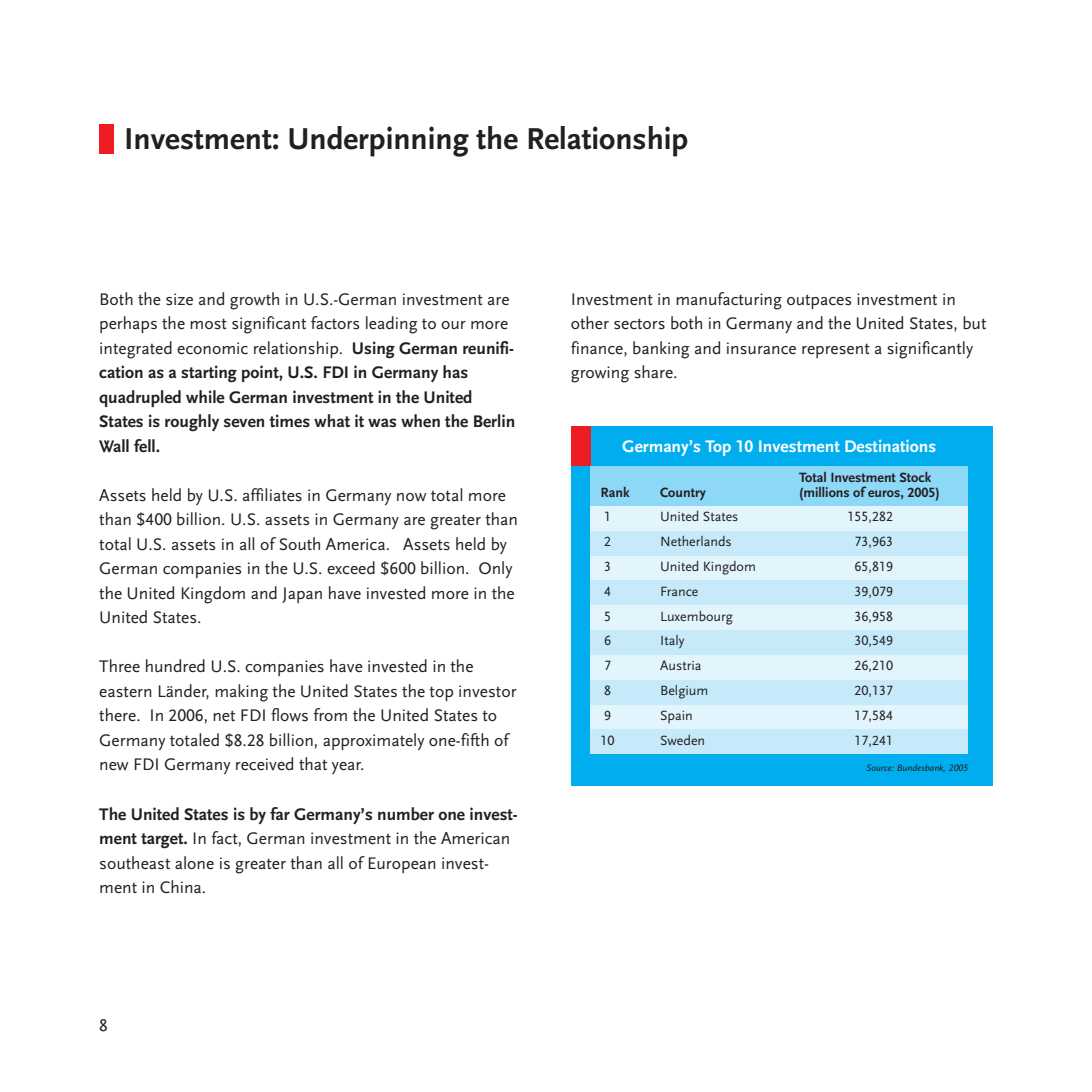
<style>
.page{position:relative;width:1092px;height:1092px;background:#fff}
.page>*{position:absolute;margin:0;border:0;box-sizing:border-box;transform-origin:0 0}
.t1{font:700 31.5px "Scala Sans LF";color:#231f20}
.t2{font:17.5px/24.5px "Scala Sans LF";color:#231f20}
.t3{font:700 17.5px/24.5px "Scala Sans LF";color:#231f20}
.t4{font:700 17.5px "Scala Sans LF";color:#fff}
.t5{font:14px "Scala Sans LF";color:#231f20}
.t6{font:700 14px "Scala Sans LF";color:#231f20}
.t7{font:italic 9.62px "Scala Sans LF";color:#231f20}
.s1{font-weight:400}
.s2{font-weight:700}
</style>
<div class="page">
<div style="left:570px;top:426px;width:422px;height:359px;background:#00aeef"></div>
<div style="left:590px;top:466px;width:377px;height:288px;background:#e2f4fc"></div>
<div style="left:570px;top:426px;width:20px;height:40px;background:#ee1d23"></div>
<div style="left:590px;top:466px;width:377px;height:40px;background:#8dd7f7"></div>
<div style="left:590px;top:530px;width:377px;height:25px;background:#c6eafa"></div>
<div style="left:590px;top:580px;width:377px;height:25px;background:#c6eafa"></div>
<div style="left:590px;top:630px;width:377px;height:25px;background:#c6eafa"></div>
<div style="left:590px;top:679px;width:377px;height:25px;background:#c6eafa"></div>
<div style="left:590px;top:729px;width:377px;height:25px;background:#c6eafa"></div>
<div style="left:99px;top:124px;width:15px;height:30px;background:#ee1d23"></div>
<h1 class="t1" style="left:124px;top:128px;width:566px">Investment: Underpinning the Relationship</h1>
<p class="t3" style="left:99px;top:289px;width:417px"><span class="s1">Both the size and growth in U.S.-German investment are perhaps the most significant factors leading to our more integrated economic relationship.</span> Using German reunifi&shy;cation as a starting point, U.S. FDI in Germany has quadrupled while German investment in the United States is roughly seven times what it was when the Berlin Wall fell.</p>
<p class="t2" style="left:99px;top:485px;width:420px">Assets held by U.S. affiliates in Germany now total more than $400 billion. U.S. assets in Germany are greater than total U.S. assets in all of South America. Assets held by German companies in the U.S. exceed $600 billion. Only the United Kingdom and Japan have invested more in the United States.</p>
<p class="t2" style="left:99px;top:656px;width:419px">Three hundred U.S. companies have invested in the eastern Länder, making the United States the top investor there. In 2006, net FDI flows from the United States to Germany totaled $8.28 billion, approximately one-fifth of new FDI Germany received that year.</p>
<p class="t2" style="left:99px;top:803px;width:420px"><span class="s2">The United States is by far Germany’s number one invest&shy;ment target.</span> In fact, German investment in the American southeast alone is greater than all of European invest&shy;ment in China.</p>
<p class="t2" style="left:99px;top:1014px;width:10px">8</p>
<p class="t2" style="left:570px;top:289px;width:417px">Investment in manufacturing outpaces investment in other sectors both in Germany and the United States, but finance, banking and insurance represent a significantly growing share.</p>
<p class="t4" style="left:622px;top:440px;width:315px">Germany’s Top 10 Investment Destinations</p>
<p class="t6" style="left:799px;top:472px;width:134px">Total Investment Stock</p>
<p class="t6" style="left:600px;top:487px;width:30px">Rank</p>
<p class="t6" style="left:660px;top:487px;width:47px">Country</p>
<p class="t6" style="left:799px;top:487px;width:142px">(millions of euros, 2005)</p>
<p class="t5" style="left:604px;top:512px;width:8px">1</p>
<p class="t5" style="left:660px;top:512px;width:80px">United States</p>
<p class="t5" style="left:847px;top:512px;width:47px">155,282</p>
<p class="t5" style="left:604px;top:537px;width:8px">2</p>
<p class="t5" style="left:660px;top:537px;width:73px">Netherlands</p>
<p class="t5" style="left:854px;top:537px;width:40px">73,963</p>
<p class="t5" style="left:604px;top:561px;width:8px">3</p>
<p class="t5" style="left:660px;top:561px;width:97px">United Kingdom</p>
<p class="t5" style="left:854px;top:561px;width:40px">65,819</p>
<p class="t5" style="left:604px;top:586px;width:8px">4</p>
<p class="t5" style="left:660px;top:586px;width:40px">France</p>
<p class="t5" style="left:854px;top:586px;width:40px">39,079</p>
<p class="t5" style="left:604px;top:611px;width:8px">5</p>
<p class="t5" style="left:660px;top:611px;width:74px">Luxembourg</p>
<p class="t5" style="left:854px;top:611px;width:40px">36,958</p>
<p class="t5" style="left:604px;top:636px;width:8px">6</p>
<p class="t5" style="left:660px;top:636px;width:26px">Italy</p>
<p class="t5" style="left:854px;top:636px;width:40px">30,549</p>
<p class="t5" style="left:604px;top:661px;width:8px">7</p>
<p class="t5" style="left:660px;top:661px;width:43px">Austria</p>
<p class="t5" style="left:854px;top:661px;width:40px">26,210</p>
<p class="t5" style="left:604px;top:685px;width:8px">8</p>
<p class="t5" style="left:660px;top:685px;width:50px">Belgium</p>
<p class="t5" style="left:854px;top:685px;width:40px">20,137</p>
<p class="t5" style="left:604px;top:710px;width:8px">9</p>
<p class="t5" style="left:660px;top:710px;width:34px">Spain</p>
<p class="t5" style="left:854px;top:710px;width:40px">17,584</p>
<p class="t5" style="left:600px;top:735px;width:15px">10</p>
<p class="t5" style="left:660px;top:735px;width:47px">Sweden</p>
<p class="t5" style="left:854px;top:735px;width:40px">17,241</p>
<p class="t7" style="left:866px;top:765px;width:103px">Source: Bundesbank, 2005</p>
</div>
